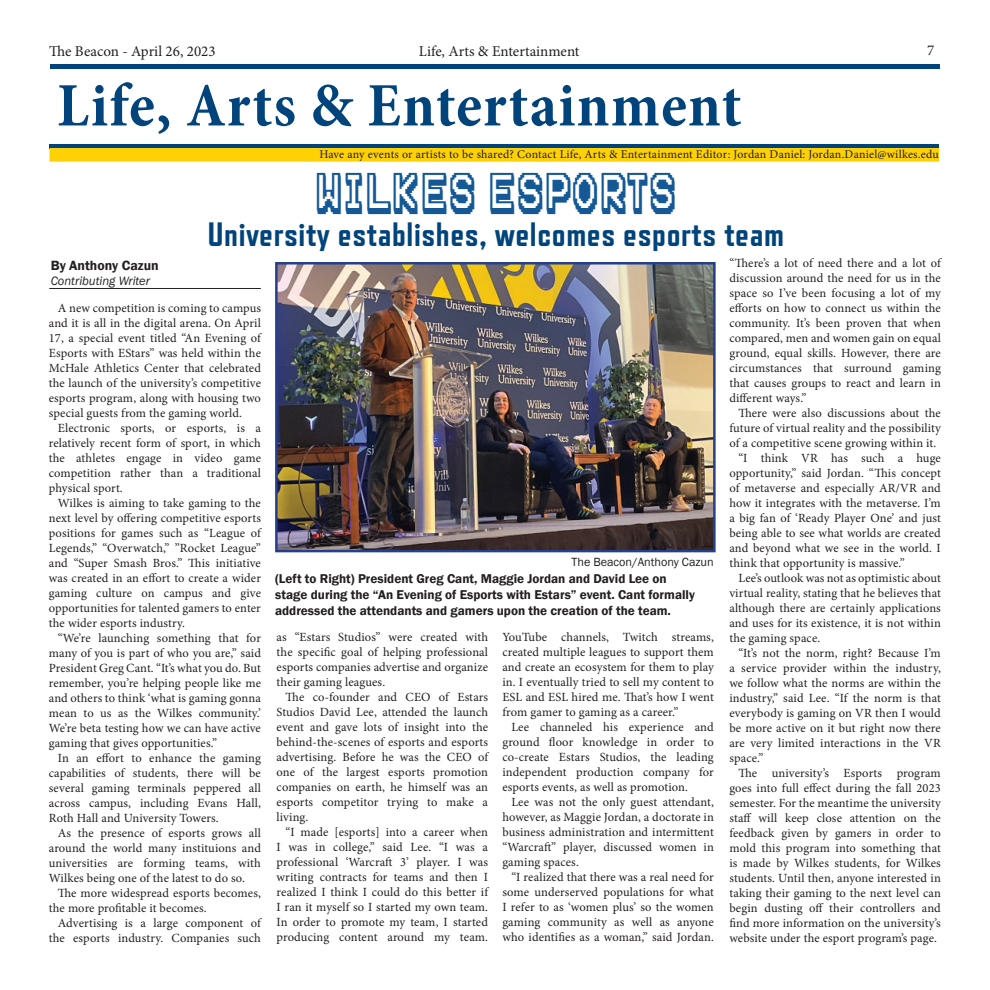
<style>
.page{position:relative;width:990px;height:990px;background:#fff}
.page>*{position:absolute;margin:0;border:0;box-sizing:border-box;transform-origin:0 0}
.t1{font:700 condensed 62.5px "Minion Pro";letter-spacing:.02em;color:#00447b}
.t2{font:43.25px "Karma Future";letter-spacing:.02em;color:#145995}
.t3{font:800 33.75px "Refrigerator Deluxe";letter-spacing:.02em;color:#00447b}
.t4{font:15px "Minion Pro";color:#231f20}
.t5{font:600 13.75px "Franklin Gothic";color:#231f20}
.t6{font:600 13.12px/15.8px "Franklin Gothic";color:#231f20}
.t7{font:12.5px/15px "Minion Pro";letter-spacing:.01em;color:#231f20;text-align:justify}
.t8{font:italic 12.5px "Franklin Gothic";color:#231f20}
.t9{font:12.25px "Franklin Gothic";color:#231f20}
.t10{font:11.88px "Minion Pro";letter-spacing:.015em;color:#231f20}
</style>
<div class="page">
<hr style="left:49px;top:144px;width:890px;height:4px;background:#00447b">
<svg style="left:49px;top:148px;width:890px;height:14px"></svg>
<hr style="left:50px;top:64px;width:890px;height:4px;background:#00447b">
<hr style="left:49px;top:288px;width:212px;height:1px;background:#231f20">
<img style="left:278px;top:265px;width:435px;height:284px">
<div style="left:275px;top:262px;width:441px;height:290px;border:2px solid #253f8e"></div>
<p class="t4" style="left:49px;top:41px;width:168px">The Beacon - April 26, 2023</p>
<p class="t4" style="left:419px;top:41px;width:162px">Life, Arts &amp; Entertainment</p>
<p class="t4" style="left:927px;top:40px;width:9px">7</p>
<h1 class="t1" style="left:57px;top:62px;width:686px">Life, Arts &amp; Entertainment</h1>
<p class="t10" style="left:319px;top:147px;width:621px">Have any events or artists to be shared? Contact Life, Arts &amp; Entertainment Editor: Jordan Daniel: Jordan.Daniel@wilkes.edu</p>
<h2 class="t2" style="left:315px;top:163px;width:363px">WILKES ESPORTS</h2>
<h3 class="t3" style="left:208px;top:215px;width:578px">University establishes, welcomes esports team</h3>
<p class="t5" style="left:51px;top:257px;width:110px">By Anthony Cazun</p>
<p class="t8" style="left:51px;top:273px;width:101px">Contributing Writer</p>
<p class="t7" style="left:49px;top:300px;width:214px;text-indent:9px">A new competition is coming to campus and it is all in the digital arena. On April 17, a special event titled “An Evening of Esports with EStars” was held within the McHale Athletics Center that celebrated the launch of the university’s competitive esports program, along with housing two special guests from the gaming world.</p>
<p class="t7" style="left:49px;top:420px;width:214px;text-indent:9px">Electronic sports, or esports, is a relatively recent form of sport, in which the athletes engage in video game competition rather than a traditional physical sport.</p>
<p class="t7" style="left:49px;top:495px;width:214px;text-indent:9px">Wilkes is aiming to take gaming to the next level by offering competitive esports positions for games such as “League of Legends,” “Overwatch,” ”Rocket League” and “Super Smash Bros.” This initiative was created in an effort to create a wider gaming culture on campus and give opportunities for talented gamers to enter the wider esports industry.</p>
<p class="t7" style="left:49px;top:630px;width:214px;text-indent:9px">“We’re launching something that for many of you is part of who you are,” said President Greg Cant. “It’s what you do. But remember, you’re helping people like me and others to think ‘what is gaming gonna mean to us as the Wilkes community.’ We’re beta testing how we can have active gaming that gives opportunities.”</p>
<p class="t7" style="left:49px;top:750px;width:214px;text-indent:9px">In an effort to enhance the gaming capabilities of students, there will be several gaming terminals peppered all across campus, including Evans Hall, Roth Hall and University Towers.</p>
<p class="t7" style="left:49px;top:825px;width:214px;text-indent:9px">As the presence of esports grows all around the world many instituions and universities are forming teams, with Wilkes being one of the latest to do so.</p>
<p class="t7" style="left:49px;top:885px;width:214px;text-indent:9px">The more widespread esports becomes, the more profitable it becomes.</p>
<p class="t7" style="left:49px;top:915px;width:214px;text-align:right">Advertising is a large component of the esports industry. Companies such</p>
<p class="t9" style="left:572px;top:554px;width:144px">The Beacon/Anthony Cazun</p>
<p class="t6" style="left:275px;top:571px;width:421px">(Left to Right) President Greg Cant, Maggie Jordan and David Lee on stage during the “An Evening of Esports with Estars” event. Cant formally addressed the attendants and gamers upon the creation of the team.</p>
<p class="t7" style="left:277px;top:629px;width:213px">as “Estars Studios” were created with the specific goal of helping professional esports companies advertise and organize their gaming leagues.</p>
<p class="t7" style="left:277px;top:689px;width:213px;text-indent:9px">The co-founder and CEO of Estars Studios David Lee, attended the launch event and gave lots of insight into the behind-the-scenes of esports and esports advertising. Before he was the CEO of one of the largest esports promotion companies on earth, he himself was an esports competitor trying to make a living.</p>
<p class="t7" style="left:277px;top:824px;width:213px;text-indent:9px">“I made [esports] into a career when I was in college,” said Lee. “I was a professional ‘Warcraft 3’ player. I was writing contracts for teams and then I realized I think I could do this better if I ran it myself so I started my own team.<br>In order to promote my team, I started producing content around my team.</p>
<p class="t7" style="left:502px;top:629px;width:213px">YouTube channels, Twitch streams, created multiple leagues to support them and create an ecosystem for them to play in. I eventually tried to sell my content to ESL and ESL hired me. That’s how I went from gamer to gaming as a career.”</p>
<p class="t7" style="left:502px;top:719px;width:213px;text-indent:9px">Lee channeled his experience and ground floor knowledge in order to co-create Estars Studios, the leading independent production company for esports events, as well as promotion.</p>
<p class="t7" style="left:502px;top:794px;width:213px;text-indent:9px">Lee was not the only guest attendant, however, as Maggie Jordan, a doctorate in business administration and intermittent “Warcraft” player, discussed women in gaming spaces.</p>
<p class="t7" style="left:502px;top:869px;width:213px;text-indent:9px">“I realized that there was a real need for some underserved populations for what I refer to as ‘women plus’ so the women gaming community as well as anyone who identifies as a woman,” said Jordan.</p>
<p class="t7" style="left:729px;top:255px;width:213px">“There’s a lot of need there and a lot of discussion around the need for us in the space so I’ve been focusing a lot of my efforts on how to connect us within the community. It’s been proven that when compared, men and women gain on equal ground, equal skills. However, there are circumstances that surround gaming that causes groups to react and learn in different ways.”</p>
<p class="t7" style="left:738px;top:405px;width:204px">There were also discussions about the</p>
<p class="t7" style="left:729px;top:420px;width:213px">future of virtual reality and the possibility</p>
<p class="t7" style="left:729px;top:435px;width:209px">of a competitive scene growing within it.</p>
<p class="t7" style="left:738px;top:450px;width:204px">“I think VR has such a huge</p>
<p class="t7" style="left:729px;top:465px;width:213px">opportunity,” said Jordan. “This concept</p>
<p class="t7" style="left:729px;top:480px;width:213px">of metaverse and especially AR/VR and</p>
<p class="t7" style="left:729px;top:495px;width:213px">how it integrates with the metaverse. I’m</p>
<p class="t7" style="left:729px;top:510px;width:213px">a big fan of ‘Ready Player One’ and just</p>
<p class="t7" style="left:729px;top:525px;width:213px">being able to see what worlds are created</p>
<p class="t7" style="left:729px;top:540px;width:213px">and beyond what we see in the world. I</p>
<p class="t7" style="left:729px;top:555px;width:177px">think that opportunity is massive.”</p>
<p class="t7" style="left:738px;top:570px;width:204px">Lee’s outlook was not as optimistic about</p>
<p class="t7" style="left:729px;top:585px;width:213px">virtual reality, stating that he believes that</p>
<p class="t7" style="left:729px;top:600px;width:213px">although there are certainly applications</p>
<p class="t7" style="left:729px;top:615px;width:213px">and uses for its existence, it is not within</p>
<p class="t7" style="left:729px;top:630px;width:92px">the gaming space.</p>
<p class="t7" style="left:738px;top:645px;width:204px">“It’s not the norm, right? Because I’m</p>
<p class="t7" style="left:729px;top:660px;width:213px">a service provider within the industry,</p>
<p class="t7" style="left:729px;top:675px;width:213px">we follow what the norms are within the</p>
<p class="t7" style="left:729px;top:690px;width:213px">industry,” said Lee. “If the norm is that</p>
<p class="t7" style="left:729px;top:705px;width:213px">everybody is gaming on VR then I would</p>
<p class="t7" style="left:729px;top:720px;width:213px">be more active on it but right now there</p>
<p class="t7" style="left:729px;top:735px;width:213px">are very limited interactions in the VR</p>
<p class="t7" style="left:729px;top:750px;width:36px">space.”</p>
<p class="t7" style="left:738px;top:765px;width:204px">The university’s Esports program</p>
<p class="t7" style="left:729px;top:780px;width:213px">goes into full effect during the fall 2023</p>
<p class="t7" style="left:729px;top:795px;width:213px">semester. For the meantime the university</p>
<p class="t7" style="left:729px;top:810px;width:213px">staff will keep close attention on the</p>
<p class="t7" style="left:729px;top:825px;width:213px">feedback given by gamers in order to</p>
<p class="t7" style="left:729px;top:840px;width:213px">mold this program into something that</p>
<p class="t7" style="left:729px;top:855px;width:213px">is made by Wilkes students, for Wilkes</p>
<p class="t7" style="left:729px;top:870px;width:213px">students. Until then, anyone interested in</p>
<p class="t7" style="left:729px;top:885px;width:213px">taking their gaming to the next level can</p>
<p class="t7" style="left:729px;top:900px;width:213px">begin dusting off their controllers and</p>
<p class="t7" style="left:729px;top:915px;width:213px">find more information on the university’s</p>
<p class="t7" style="left:729px;top:930px;width:209px">website under the esport program’s page.</p>
</div>
